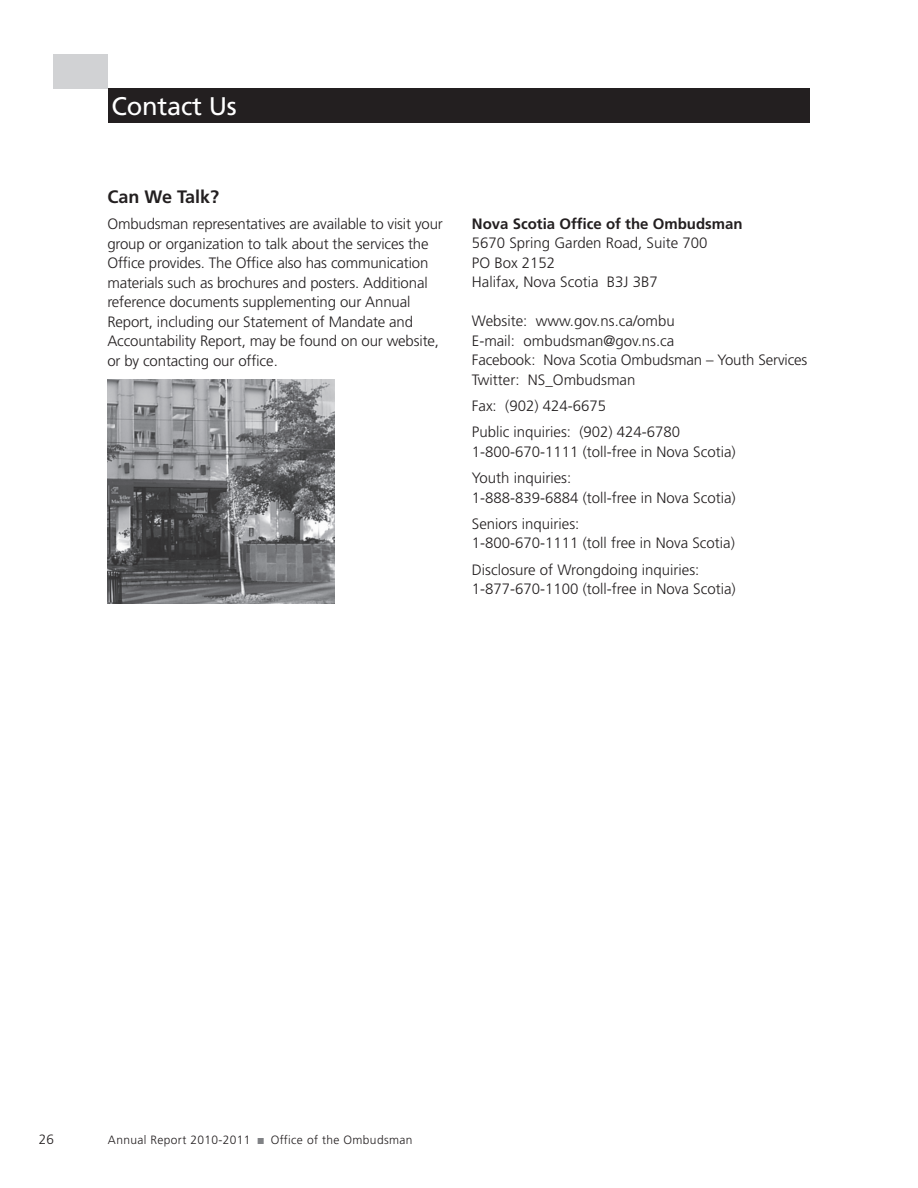
<style>
.page{position:relative;width:918px;height:1188px;background:#fff}
.page>*{position:absolute;margin:0;border:0;box-sizing:border-box;transform-origin:0 0}
.t1{font:25.5px "Frutiger";letter-spacing:-.01em;color:#fff}
.t2{font:700 18px "Frutiger";color:#231f20}
.t3{font:300 15px/19.5px "Frutiger";letter-spacing:-.01em;color:#231f20}
.t4{font:700 15px "Frutiger";color:#231f20}
.t5{font:300 13.5px "Frutiger";color:#231f20}
.t6{font:300 12px "Frutiger";letter-spacing:.03em;color:#231f20}
.s1{font-family:"Tech Grapha";font-weight:400;color:#808285}
</style>
<div class="page">
<div style="left:108px;top:88px;width:702px;height:35px;background:#231f20"></div>
<div style="left:54px;top:54px;width:54px;height:35px;background:#d1d2d4"></div>
<img style="left:107px;top:379px;width:227px;height:225px">
<h1 class="t1" style="left:112px;top:91px;width:199px">About he Office</h1>
<h1 class="t1" style="left:112px;top:91px;width:127px">Contact Us</h1>
<p class="t2" style="left:107px;top:186px;width:113px">Can We Talk?</p>
<p class="t3" style="left:107px;top:214px;width:337px">Ombudsman representatives are available to visit your group or organization to talk about the services the Office provides. The Office also has communication materials such as brochures and posters. Additional reference documents supplementing our Annual Report, including our Statement of Mandate and Accountability Report, may be found on our website, or by contacting our office.</p>
<p class="t4" style="left:472px;top:215px;width:272px">Nova Scotia Office of the Ombudsman</p>
<p class="t3" style="left:472px;top:233px;width:237px">5670 Spring Garden Road, Suite 700<br>PO Box 2152<br>Halifax, Nova Scotia B3J 3B7</p>
<p class="t3" style="left:472px;top:311px;width:337px">Website: www.gov.ns.ca/ombu<br>E-mail: ombudsman@gov.ns.ca<br>Facebook: Nova Scotia Ombudsman – Youth Services Twitter: NS_Ombudsman</p>
<p class="t3" style="left:472px;top:393px;width:210px;line-height:26.2px">Fax: (902) 424-6675<br>Public inquiries: (902) 424-6780</p>
<p class="t3" style="left:472px;top:439px;width:265px;line-height:26.2px">1-800-670-1111 (toll-free in Nova Scotia)<br>Youth inquiries:</p>
<p class="t3" style="left:472px;top:484px;width:265px;line-height:26.2px">1-888-839-6884 (toll-free in Nova Scotia)<br>Seniors inquiries:</p>
<p class="t3" style="left:472px;top:530px;width:265px;line-height:26.2px">1-800-670-1111 (toll free in Nova Scotia)<br>Disclosure of Wrongdoing inquiries:</p>
<p class="t3" style="left:472px;top:579px;width:265px">1-877-670-1100 (toll-free in Nova Scotia)</p>
<p class="t5" style="left:39px;top:1132px;width:17px">26</p>
<p class="t6" style="left:108px;top:1133px;width:306px">Annual Report 2010-2011 <span class="s1">A</span> Office of the Ombudsman</p>
</div>
